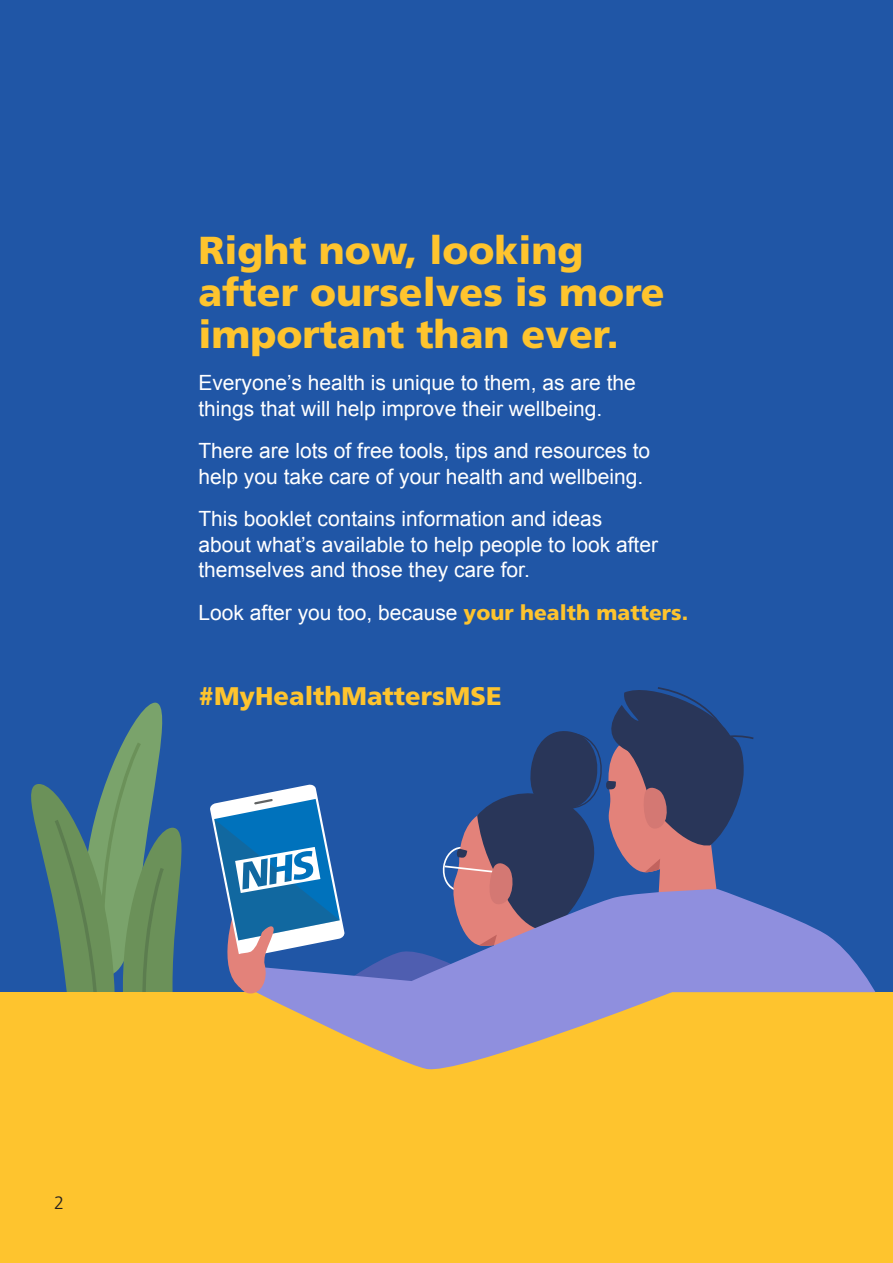
<style>
.page{position:relative;width:893px;height:1263px;background:#2056a6}
.page>*{position:absolute;margin:0;border:0;box-sizing:border-box;transform-origin:0 0}
.t1{font:900 39px/42px "Frutiger";color:#fec42e}
.t2{font:900 25.5px "Frutiger";color:#fec42e}
.t3{font:21px/25.5px "Arial";color:#fff}
.t4{font:300 18px "Frutiger";color:#231f20}
.s1{font-family:"Frutiger";font-weight:900;color:#fec42e}
</style>
<div class="page">
<svg style="left:31px;top:702px;width:151px;height:290px"></svg>
<div style="left:0;top:992px;width:893px;height:271px;background:#fec42e"></div>
<svg style="left:288px;top:1008px;width:342px;height:62px;fill:#8f8fde"></svg>
<svg style="left:210px;top:687px;width:665px;height:321px"></svg>
<h1 class="t1" style="left:198px;top:228px;width:468px">Right now, looking after ourselves is more important than ever.</h1>
<p class="t3" style="left:198px;top:370px;width:439px">Everyone’s health is unique to them, as are the things that will help improve their wellbeing.</p>
<p class="t3" style="left:198px;top:438px;width:453px">There are lots of free tools, tips and resources to help you take care of your health and wellbeing.</p>
<p class="t3" style="left:198px;top:506px;width:461px">This booklet contains information and ideas about what’s available to help people to look after themselves and those they care for.</p>
<p class="t3" style="left:198px;top:600px;width:491px">Look after you too, because <span class="s1">your health matters.</span></p>
<p class="t2" style="left:198px;top:680px;width:305px">#MyHealthMattersMSE</p>
<p class="t4" style="left:54px;top:1192px;width:12px">2</p>
</div>
